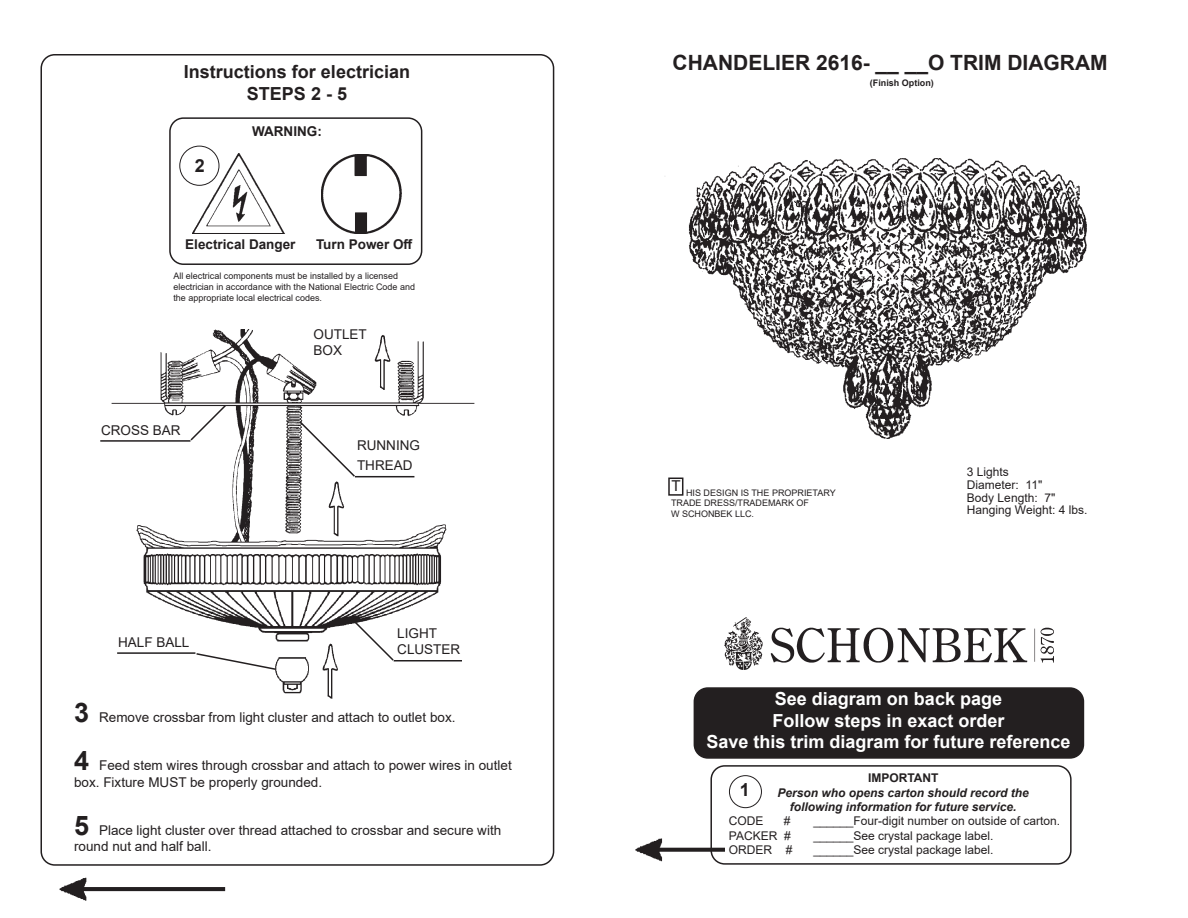
<style>
.page{position:relative;width:1188px;height:918px;background:#fff}
.page>*{position:absolute;margin:0;border:0;box-sizing:border-box;transform-origin:0 0}
.Headline{font:700 21px "Arial";color:#231f20}
.Headline-2{font:700 18px "Arial";color:#fff}
.Subhead_1{font:700 18px "Arial";color:#231f20}
.Body_text{font:700 18px "Arial";color:#231f20}
.t1{font:15px "Arial";color:#231f20}
.Body_text-2{font:13.5px/16.5px "Arial";color:#231f20}
.Body_text-3{font:700 13.5px "Arial";color:#231f20}
.Body_text-4{font:12px "Arial";color:#231f20}
.Body_text-5{font:italic 700 12px "Arial";color:#231f20}
.Body_text-6{font:700 12px "Arial";color:#231f20}
.Body_text-7{font:9px/10.8px "Arial";color:#231f20}
.Headline-3{font:700 9px "Arial";color:#231f20}
.s1{font-weight:700;font-size:27px}
</style>
<div class="page">
<div style="left:710px;top:765px;width:362px;height:100px;border:2px solid #231f20;border-radius:14px"></div>
<div style="left:729px;top:775px;width:33px;height:33px;border:1px solid #231f20;border-radius:50%"></div>
<div style="left:694px;top:688px;width:389px;height:70px;background:#231f20;border-radius:14px"></div>
<div style="left:694px;top:687px;width:390px;height:72px;border:2px solid #231f20;border-radius:14px"></div>
<div style="left:668px;top:478px;width:15px;height:18px;border:2px solid #231f20"></div>
<div style="left:169px;top:117px;width:253px;height:148px;border:2px solid #231f20;border-radius:14px"></div>
<img style="left:192px;top:153px;width:93px;height:81px">
<img style="left:321px;top:154px;width:102px;height:80px">
<div style="left:179px;top:146px;width:40px;height:40px;border:1px solid #231f20;border-radius:50%"></div>
<img style="left:112px;top:329px;width:362px;height:370px">
<hr style="left:394px;top:660px;width:68px;height:2px;background:#231f20">
<svg style="left:353px;top:620px;width:42px;height:42px"></svg>
<svg style="left:195px;top:652px;width:82px;height:19px"></svg>
<hr style="left:117px;top:652px;width:78px;height:2px;background:#231f20">
<hr style="left:100px;top:440px;width:90px;height:2px;background:#231f20">
<svg style="left:189px;top:403px;width:38px;height:39px"></svg>
<hr style="left:355px;top:476px;width:59px;height:1px;background:#231f20">
<svg style="left:298px;top:419px;width:59px;height:59px"></svg>
<img style="left:688px;top:159px;width:399px;height:280px">
<img style="left:724px;top:618px;width:330px;height:52px">
<img style="left:40px;top:848px;width:226px;height:53px">
<img style="left:635px;top:808px;width:89px;height:57px">
<p class="Subhead_1" style="left:184px;top:59px;width:228px">Instructions for electrician</p>
<p class="Subhead_1" style="left:247px;top:80px;width:102px">STEPS 2 - 5</p>
<p class="Body_text" style="left:195px;top:153px;width:12px">2</p>
<p class="Body_text-3" style="left:252px;top:122px;width:71px">WARNING:</p>
<p class="Body_text-3" style="left:185px;top:235px;width:112px">Electrical Danger</p>
<p class="Body_text-3" style="left:316px;top:235px;width:98px">Turn Power Off</p>
<p class="Body_text-7" style="left:173px;top:271px;width:243px">All electrical components must be installed by a licensed electrician in accordance with the National Electric Code and the appropriate local electrical codes.</p>
<p class="Body_text-2" style="left:101px;top:422px;width:81px">CROSS BAR</p>
<p class="Body_text-2" style="left:118px;top:633px;width:73px">HALF BALL</p>
<p class="Body_text-2" style="left:314px;top:325px;width:55px">OUTLET</p>
<p class="Body_text-2" style="left:314px;top:342px;width:30px">BOX</p>
<p class="Body_text-2" style="left:357px;top:437px;width:64px">RUNNING</p>
<p class="Body_text-2" style="left:357px;top:457px;width:57px">THREAD</p>
<p class="Body_text-2" style="left:397px;top:625px;width:41px">LIGHT</p>
<p class="Body_text-2" style="left:397px;top:641px;width:65px">CLUSTER</p>
<p class="Body_text-2" style="left:74px;top:709px;width:383px"><span class="s1">3</span> Remove crossbar from light cluster and attach to outlet box.</p>
<p class="Body_text-2" style="left:74px;top:757px;width:439px"><span class="s1">4</span> Feed stem wires through crossbar and attach to power wires in outlet box. Fixture MUST be properly grounded.</p>
<p class="Body_text-2" style="left:74px;top:822px;width:429px"><span class="s1">5</span> Place light cluster over thread attached to crossbar and secure with round nut and half ball.</p>
<p class="Headline" style="left:673px;top:48px;width:437px">CHANDELIER 2616- __ __O TRIM DIAGRAM</p>
<p class="Headline-3" style="left:870px;top:77px;width:65px">(Finish Option)</p>
<p class="t1" style="left:671px;top:475px;width:11px">T</p>
<p class="Body_text-7" style="left:671px;top:487px;width:166px;text-indent:15px">HIS DESIGN IS THE PROPRIETARY<br>TRADE DRESS/TRADEMARK OF</p>
<p class="Body_text-7" style="left:671px;top:508px;width:85px">W SCHONBEK LLC.</p>
<p class="Body_text-4" style="left:967px;top:464px;width:44px">3 Lights</p>
<p class="Body_text-4" style="left:967px;top:476px;width:77px">Diameter: 11"</p>
<p class="Body_text-4" style="left:967px;top:489px;width:90px">Body Length: 7"</p>
<p class="Body_text-4" style="left:967px;top:502px;width:122px">Hanging Weight: 4 lbs.</p>
<p class="Headline-2" style="left:775px;top:686px;width:229px">See diagram on back page</p>
<p class="Headline-2" style="left:772px;top:708px;width:234px">Follow steps in exact order</p>
<p class="Headline-2" style="left:706px;top:729px;width:366px">Save this trim diagram for future reference</p>
<p class="Body_text" style="left:740px;top:777px;width:12px">1</p>
<p class="Body_text-6" style="left:868px;top:770px;width:72px">IMPORTANT</p>
<p class="Body_text-5" style="left:778px;top:784px;width:253px">Person who opens carton should record the</p>
<p class="Body_text-5" style="left:790px;top:799px;width:228px">following information for future service.</p>
<p class="Body_text-4" style="left:729px;top:813px;width:36px">CODE</p>
<p class="Body_text-4" style="left:784px;top:813px;width:8px">#</p>
<p class="Body_text-4" style="left:813px;top:813px;width:248px">______Four-digit number on outside of carton.</p>
<p class="Body_text-4" style="left:729px;top:827px;width:63px">PACKER #</p>
<p class="Body_text-4" style="left:813px;top:827px;width:182px">______See crystal package label.</p>
<p class="Body_text-4" style="left:729px;top:842px;width:65px">ORDER #</p>
<p class="Body_text-4" style="left:813px;top:842px;width:182px">______See crystal package label.</p>
</div>
